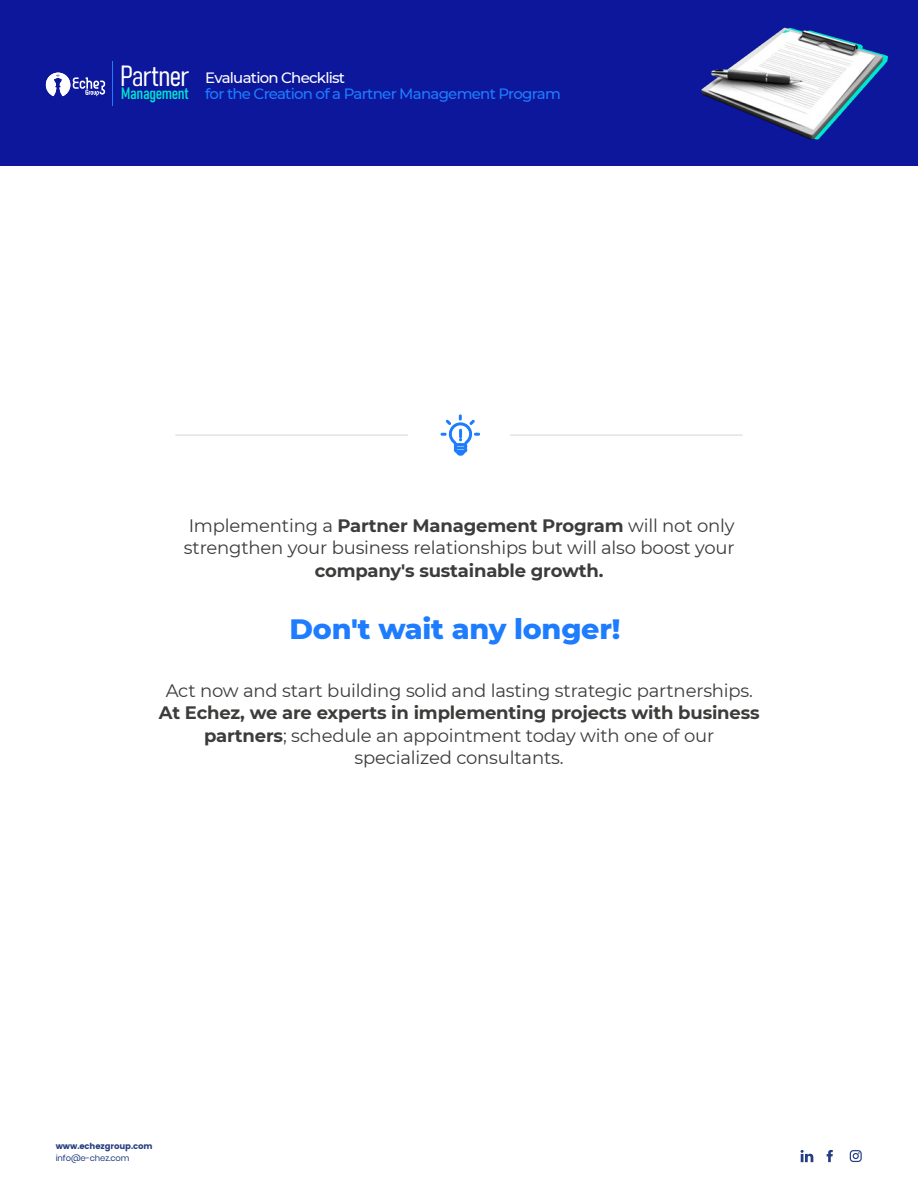
<style>
.page{position:relative;width:918px;height:1188px;background:#fff}
.page>*{position:absolute;margin:0;border:0;box-sizing:border-box;transform-origin:0 0}
.t1{font:28.8px "Bahnschrift";letter-spacing:-.025em;color:#fff}
.t2{font:800 28.5px "Montserrat";letter-spacing:-.01em;color:#1e7cff}
.t3{font:18px/22.5px "Montserrat";letter-spacing:-.01em;color:#3c3c3b}
.t4{font:700 18px/22.5px "Montserrat";letter-spacing:-.01em;color:#3c3c3b;text-align:center}
.t5{font:16.35px "Bahnschrift";letter-spacing:-.025em;color:#00e4cf}
.t6{font:500 15px "Montserrat";letter-spacing:-.05em;color:#1e7cff}
.t7{font:500 15px "Montserrat";letter-spacing:-.05em;color:#fff}
.t8{font:8.4px "Poppins";letter-spacing:-.01em;color:#243d80}
.t9{font:8.4px "Poppins";letter-spacing:-.01em;color:#243d80}
.s1{font-weight:700}
.s2{font-weight:400}
</style>
<div class="page">
<hr style="left:175px;top:435px;width:233px;height:1px;background:#dadada">
<hr style="left:510px;top:435px;width:233px;height:1px;background:#dadada">
<svg style="left:440px;top:414px;width:41px;height:42px"></svg>
<div style="left:0;top:0;width:918px;height:165px;background:#0c179b"></div>
<svg style="left:850px;top:1150px;width:12px;height:12px"></svg>
<svg style="left:827px;top:1150px;width:6px;height:12px"></svg>
<svg style="left:801px;top:1150px;width:12px;height:12px"></svg>
<img style="left:701px;top:27px;width:187px;height:113px">
<hr style="left:112px;top:61px;width:1px;height:45px;background:#1e7cff">
<svg style="left:46px;top:73px;width:59px;height:23px"></svg>
<h1 class="t1" style="left:120px;top:54px;width:71px">Partner</h1>
<p class="t5" style="left:121px;top:81px;width:69px">Management</p>
<p class="t7" style="left:205px;top:67px;width:141px">Evaluation Checklist</p>
<p class="t6" style="left:205px;top:83px;width:357px">for the Creation of a Partner Management Program</p>
<p class="t3" style="left:184px;top:513px;width:552px">Implementing a <span class="s1">Partner Management Program</span> will not only strengthen your business relationships but will also boost your</p>
<p class="t4" style="left:315px;top:558px;width:290px">company's sustainable growth.</p>
<h2 class="t2" style="left:290px;top:607px;width:332px">Don't wait any longer!</h2>
<p class="t3" style="left:166px;top:678px;width:589px">Act now and start building solid and lasting strategic partnerships.</p>
<p class="t4" style="left:159px;top:701px;width:602px">At Echez, we are experts in implementing projects with business partners<span class="s2">; schedule an appointment today with one of our specialized consultants.</span></p>
<p class="t8" style="left:56px;top:1141px;width:98px">www.echezgroup.com</p>
<p class="t9" style="left:56px;top:1153px;width:75px">info@e-chez.com</p>
</div>
